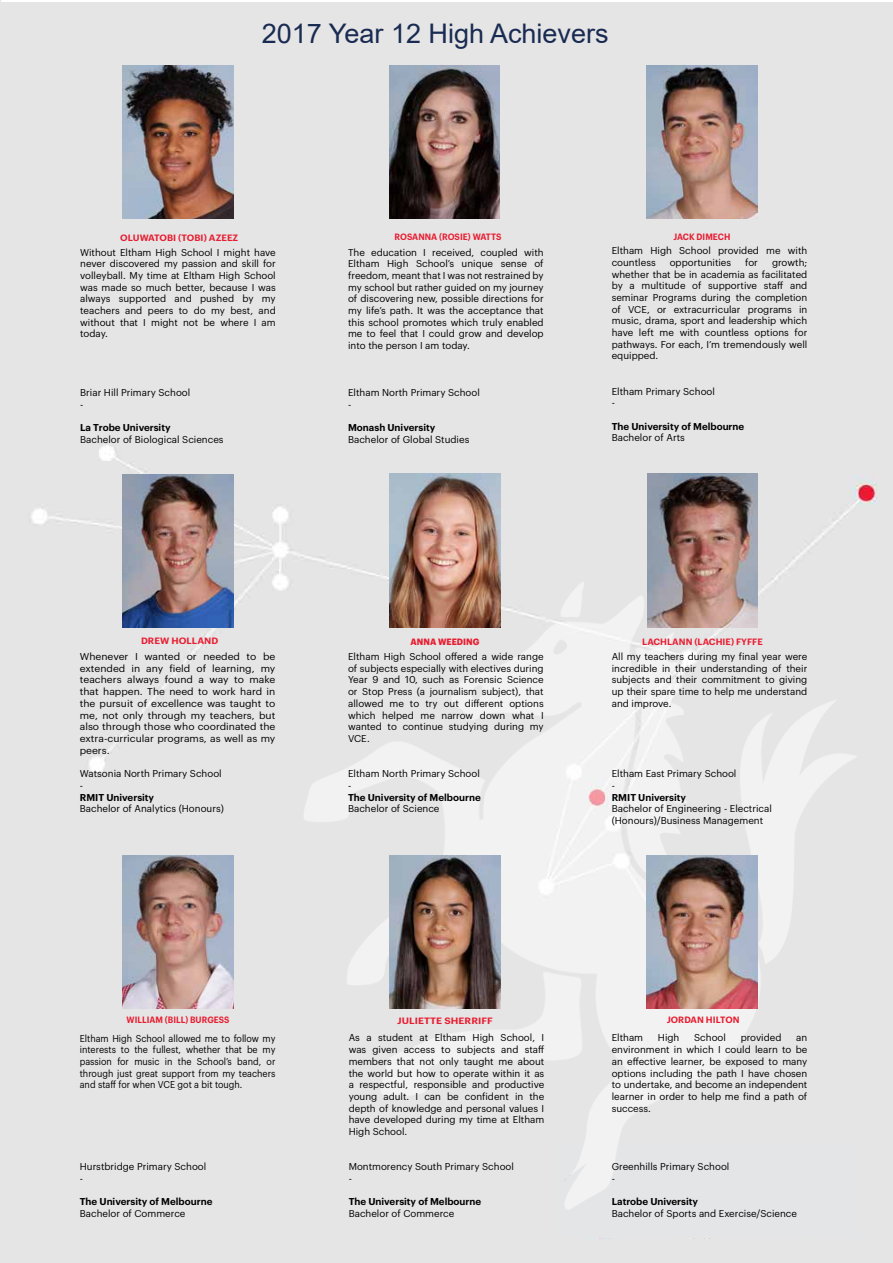
<style>
.page{position:relative;width:893px;height:1263px;background:#fff}
.page>*{position:absolute;margin:0;border:0;box-sizing:border-box;transform-origin:0 0}
.t1{font:27px "Arial";color:#192b52}
.t2{font:9.75px/11.7px "Graphik";color:#000}
.t3{font:9.75px/11.7px "Graphik";color:#000;text-align:justify;scale:1.06 1}
.t4{font:9.75px/11.7px "Graphik";color:#000;text-align:justify;scale:.92 1}
.t5{font:600 9.75px "Graphik";color:#000}
.t6{font:600 9px "Graphik";letter-spacing:.005em;color:#e81d31}
.t7{font:600 9px "Graphik";letter-spacing:.005em;color:#e81d31;scale:.92 1}
.t8{font:600 9px "Graphik";letter-spacing:.005em;color:#e81d31;scale:.94 1}
.t9{font:600 9px "Graphik";letter-spacing:.005em;color:#e81d31;scale:1.11 1}
.t10{font:700 9px "Graphik";letter-spacing:.005em;color:#e81d31;scale:.94 1}
.t11{font:600 9px "Graphik";letter-spacing:.005em;color:#e81d31;scale:1.06 1}
</style>
<div class="page">
<div style="left:0;top:2px;width:893px;height:1261px;background:#e5e5e5"></div>
<div style="left:558px;top:1144px;width:301px;height:93px;background:#e4e5e7"></div>
<img style="left:287px;top:566px;width:576px;height:660px">
<img style="left:647px;top:66px;width:110px;height:153px">
<img style="left:123px;top:474px;width:110px;height:153px">
<img style="left:390px;top:474px;width:110px;height:153px">
<img style="left:123px;top:66px;width:110px;height:153px">
<img style="left:389px;top:66px;width:111px;height:153px">
<img style="left:123px;top:855px;width:110px;height:153px">
<img style="left:390px;top:855px;width:110px;height:154px">
<img style="left:647px;top:474px;width:111px;height:153px">
<img style="left:647px;top:855px;width:110px;height:154px">
<h1 class="t1" style="left:262px;top:15px;width:348px">2017 Year 12 High Achievers</h1>
<p class="t6" style="left:120px;top:231px;width:120px">OLUWATOBI (TOBI) AZEEZ</p>
<p class="t8" style="left:395px;top:230px;width:115px">ROSANNA (ROSIE) WATTS</p>
<p class="t7" style="left:673px;top:230px;width:63px">JACK DIMECH</p>
<p class="t2" style="left:80px;top:245px;width:197px;text-align:justify">Without Eltham High School I might have never discovered my passion and skill for volleyball. My time at Eltham High School was made so much better, because I was always supported and pushed by my teachers and peers to do my best, and without that I might not be where I am today.</p>
<p class="t2" style="left:80px;top:386px;width:112px">Briar Hill Primary School -</p>
<p class="t5" style="left:80px;top:420px;width:92px">La Trobe University</p>
<p class="t2" style="left:80px;top:432px;width:145px">Bachelor of Biological Sciences</p>
<p class="t2" style="left:348px;top:245px;width:197px;text-align:justify">The education I received, coupled with Eltham High School’s unique sense of freedom, meant that I was not restrained by my school but rather guided on my journey of discovering new, possible directions for my life’s path. It was the acceptance that this school promotes which truly enabled me to feel that I could grow and develop into the person I am today.</p>
<p class="t2" style="left:348px;top:386px;width:133px">Eltham North Primary School -</p>
<p class="t5" style="left:348px;top:420px;width:89px">Monash University</p>
<p class="t2" style="left:348px;top:432px;width:123px">Bachelor of Global Studies</p>
<p class="t2" style="left:612px;top:244px;width:197px">Eltham High School provided me with countless</p>
<p class="t2" style="left:670px;top:256px;width:63px">opportunities</p>
<p class="t2" style="left:745px;top:256px;width:14px">for</p>
<p class="t2" style="left:612px;top:256px;width:197px;text-align:justify;text-indent:160px">growth; whether that be in academia as facilitated by a multitude of supportive staff and seminar Programs during the completion of VCE, or extracurricular programs in music, drama, sport and leadership which have left me with countless options for pathways. For each, I’m tremendously well equipped.</p>
<p class="t2" style="left:612px;top:384px;width:105px">Eltham Primary School -</p>
<p class="t5" style="left:612px;top:419px;width:134px">The University of Melbourne</p>
<p class="t2" style="left:612px;top:431px;width:75px">Bachelor of Arts</p>
<p class="t11" style="left:141px;top:634px;width:75px">DREW HOLLAND</p>
<p class="t3" style="left:80px;top:650px;width:186px">Whenever I wanted or needed to be extended in any field of learning, my teachers always found a way to make that happen. The need to work hard in the pursuit of excellence was taught to me, not only through my teachers, but also through those who coordinated the extra-curricular programs, as well as my peers.</p>
<p class="t2" style="left:80px;top:767px;width:143px">Watsonia North Primary School -</p>
<p class="t5" style="left:80px;top:789px;width:76px">RMIT University</p>
<p class="t2" style="left:80px;top:802px;width:146px">Bachelor of Analytics (Honours)</p>
<p class="t10" style="left:410px;top:635px;width:75px">ANNA WEEDING</p>
<p class="t2" style="left:348px;top:650px;width:197px;text-align:justify">Eltham High School offered a wide range of subjects especially with electives during Year 9 and 10, such as Forensic Science or Stop Press (a journalism subject), that allowed me to try out different options which helped me narrow down what I wanted to continue studying during my VCE.</p>
<p class="t2" style="left:348px;top:767px;width:133px">Eltham North Primary School -</p>
<p class="t5" style="left:348px;top:789px;width:134px">The University of Melbourne</p>
<p class="t2" style="left:348px;top:802px;width:93px">Bachelor of Science</p>
<p class="t6" style="left:642px;top:635px;width:122px">LACHLANN (LACHIE) FYFFE</p>
<p class="t2" style="left:612px;top:650px;width:197px;text-align:justify">All my teachers during my final year were incredible in their understanding of their subjects and their commitment to giving up their spare time to help me understand and improve.</p>
<p class="t2" style="left:612px;top:767px;width:126px">Eltham East Primary School -</p>
<p class="t5" style="left:612px;top:789px;width:76px">RMIT University</p>
<p class="t2" style="left:612px;top:802px;width:162px">Bachelor of Engineering - Electrical (Honours)/Business Management</p>
<p class="t7" style="left:127px;top:1013px;width:113px">WILLIAM (BILL) BURGESS</p>
<p class="t4" style="left:80px;top:1031px;width:214px">Eltham High School allowed me to follow my interests to the fullest, whether that be my passion for music in the School’s band, or through just great support from my teachers and staff for when VCE got a bit tough.</p>
<p class="t2" style="left:80px;top:1160px;width:128px">Hurstbridge Primary School -</p>
<p class="t5" style="left:80px;top:1194px;width:134px">The University of Melbourne</p>
<p class="t2" style="left:80px;top:1207px;width:107px">Bachelor of Commerce</p>
<p class="t9" style="left:397px;top:1014px;width:88px">JULIETTE SHERRIFF</p>
<p class="t2" style="left:349px;top:1031px;width:197px;text-align:justify">As a student at Eltham High School, I was given access to subjects and staff members that not only taught me about the world but how to operate within it as a respectful, responsible and productive young adult. I can be confident in the depth of knowledge and personal values I have developed during my time at Eltham High School.</p>
<p class="t2" style="left:349px;top:1160px;width:167px">Montmorency South Primary School -</p>
<p class="t5" style="left:349px;top:1194px;width:134px">The University of Melbourne</p>
<p class="t2" style="left:349px;top:1207px;width:107px">Bachelor of Commerce</p>
<p class="t6" style="left:667px;top:1012px;width:74px">JORDAN HILTON</p>
<p class="t2" style="left:612px;top:1031px;width:33px">Eltham</p>
<p class="t2" style="left:658px;top:1031px;width:23px">High</p>
<p class="t2" style="left:694px;top:1031px;width:33px">School</p>
<p class="t2" style="left:741px;top:1031px;width:42px">provided</p>
<p class="t2" style="left:612px;top:1031px;width:197px;text-align:justify;text-indent:184px">an environment in which I could learn to be an effective learner, be exposed to many options including the path I have chosen to undertake, and become an independent learner in order to help me find a path of success.</p>
<p class="t2" style="left:612px;top:1160px;width:119px">Greenhills Primary School -</p>
<p class="t5" style="left:612px;top:1194px;width:88px">Latrobe University</p>
<p class="t2" style="left:612px;top:1207px;width:187px">Bachelor of Sports and Exercise/Science</p>
</div>
